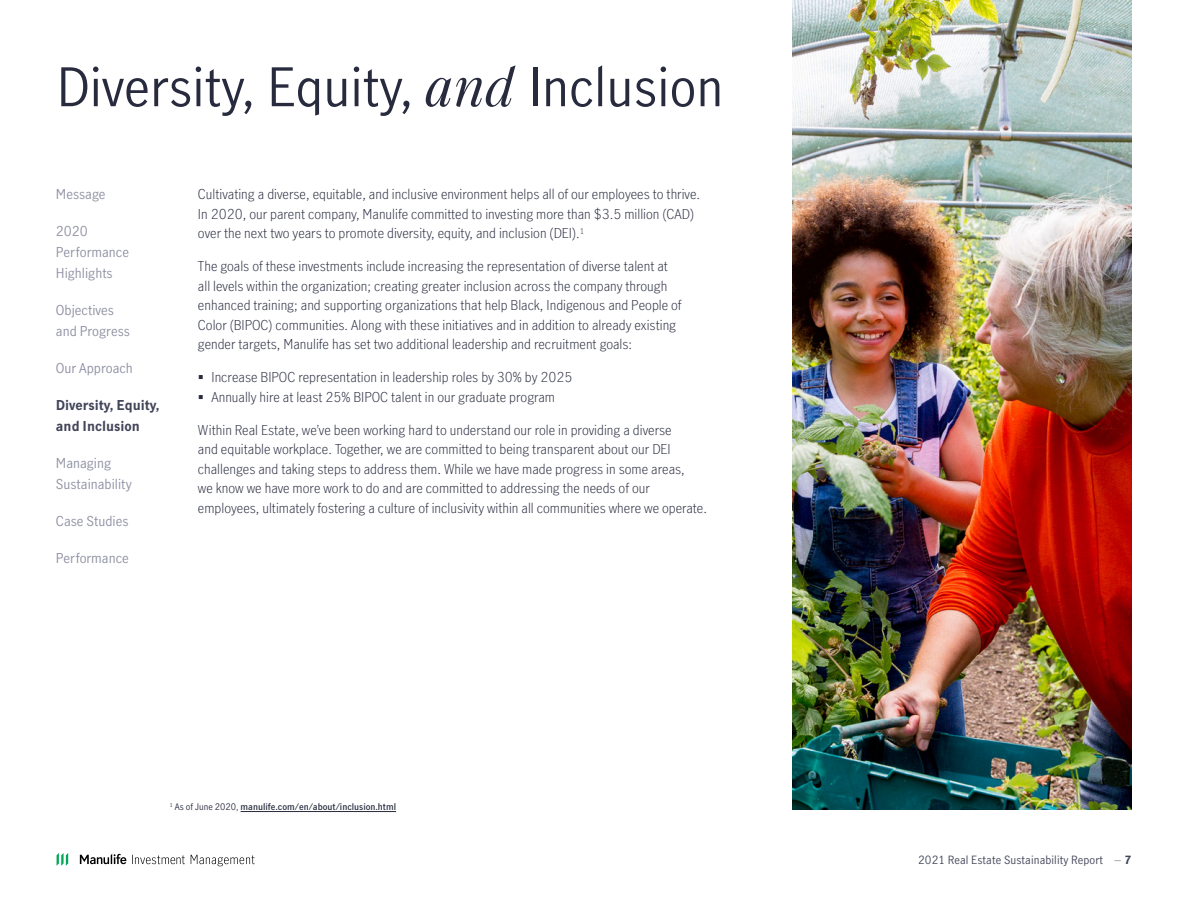
<style>
.page{position:relative;width:1188px;height:918px;background:#fff}
.page>*{position:absolute;margin:0;border:0;box-sizing:border-box;transform-origin:0 0}
.t1{font:52.5px "Manulife JH Sans Optimized";color:#282b3e}
.t2{font:300 13.5px/19.5px "Manulife JH Sans Optimized";color:#282b3e}
.t3{font:13.5px/21px "Manulife JH Sans Optimized";color:#8e90a2}
.t4{font:700 13.5px/21px "Manulife JH Sans Optimized";color:#424559}
.t5{font:11.25px "Manulife JH Sans Optimized";letter-spacing:.01em;color:#424559}
.t6{font:600 9px "Manulife JH Sans Optimized";color:#282b3e}
.s1{font-family:"Manulife JH Serif Optimized";font-style:italic}
.s2{font-weight:400}
.s3{font-weight:700}
</style>
<div class="page">
<svg style="left:80px;top:854px;width:46px;height:10px"></svg>
<svg style="left:57px;top:853px;width:11px;height:13px"></svg>
<svg style="left:132px;top:855px;width:53px;height:9px"></svg>
<svg style="left:191px;top:855px;width:64px;height:11px"></svg>
<img style="left:792px;top:0;width:339px;height:810px">
<hr style="left:241px;top:811px;width:155px;height:1px;background:#282b3e">
<h1 class="t1" style="left:57px;top:51px;width:668px">Diversity, Equity, <span class="s1">and</span> Inclusion</h1>
<p class="t3" style="left:56px;top:183px;width:51px">Message</p>
<p class="t3" style="left:56px;top:220px;width:75px">2020<br>Performance<br>Highlights</p>
<p class="t3" style="left:56px;top:299px;width:76px">Objectives and Progress</p>
<p class="t3" style="left:56px;top:357px;width:79px">Our Approach</p>
<p class="t4" style="left:56px;top:394px;width:105px">Diversity, Equity, and Inclusion</p>
<p class="t3" style="left:56px;top:452px;width:77px">Managing<br>Sustainability</p>
<p class="t3" style="left:56px;top:510px;width:74px">Case Studies</p>
<p class="t3" style="left:56px;top:547px;width:75px">Performance</p>
<p class="t2" style="left:198px;top:184px;width:504px">Cultivating a diverse, equitable, and inclusive environment helps all of our employees to thrive.<br>In 2020, our parent company, Manulife committed to investing more than $3.5 million (CAD) over the next two years to promote diversity, equity, and inclusion (DEI).<sup>1</sup></p>
<p class="t2" style="left:198px;top:256px;width:485px">The goals of these investments include increasing the representation of diverse talent at all levels within the organization; creating greater inclusion across the company through enhanced training; and supporting organizations that help Black, Indigenous and People of Color (BIPOC) communities. Along with these initiatives and in addition to already existing gender targets, Manulife has set two additional leadership and recruitment goals:</p>
<p class="t2" style="left:211px;top:367px;width:362px">Increase BIPOC representation in leadership roles by 30% by 2025<br>Annually hire at least 25% BIPOC talent in our graduate program</p>
<p class="t2" style="left:198px;top:419px;width:511px">Within Real Estate, we’ve been working hard to understand our role in providing a diverse<br>and equitable workplace. Together, we are committed to being transparent about our DEI challenges and taking steps to address them. While we have made progress in some areas,<br>we know we have more work to do and are committed to addressing the needs of our employees, ultimately fostering a culture of inclusivity within all communities where we operate.</p>
<p class="t6" style="left:170px;top:801px;width:228px"><sup>1</sup> <span class="s2">As of June 2020,</span> manulife.com/en/about/inclusion.html</p>
<p class="t5" style="left:918px;top:852px;width:215px">2021 Real Estate Sustainability Report <span class="s1">–</span> <span class="s3">7</span></p>
</div>
